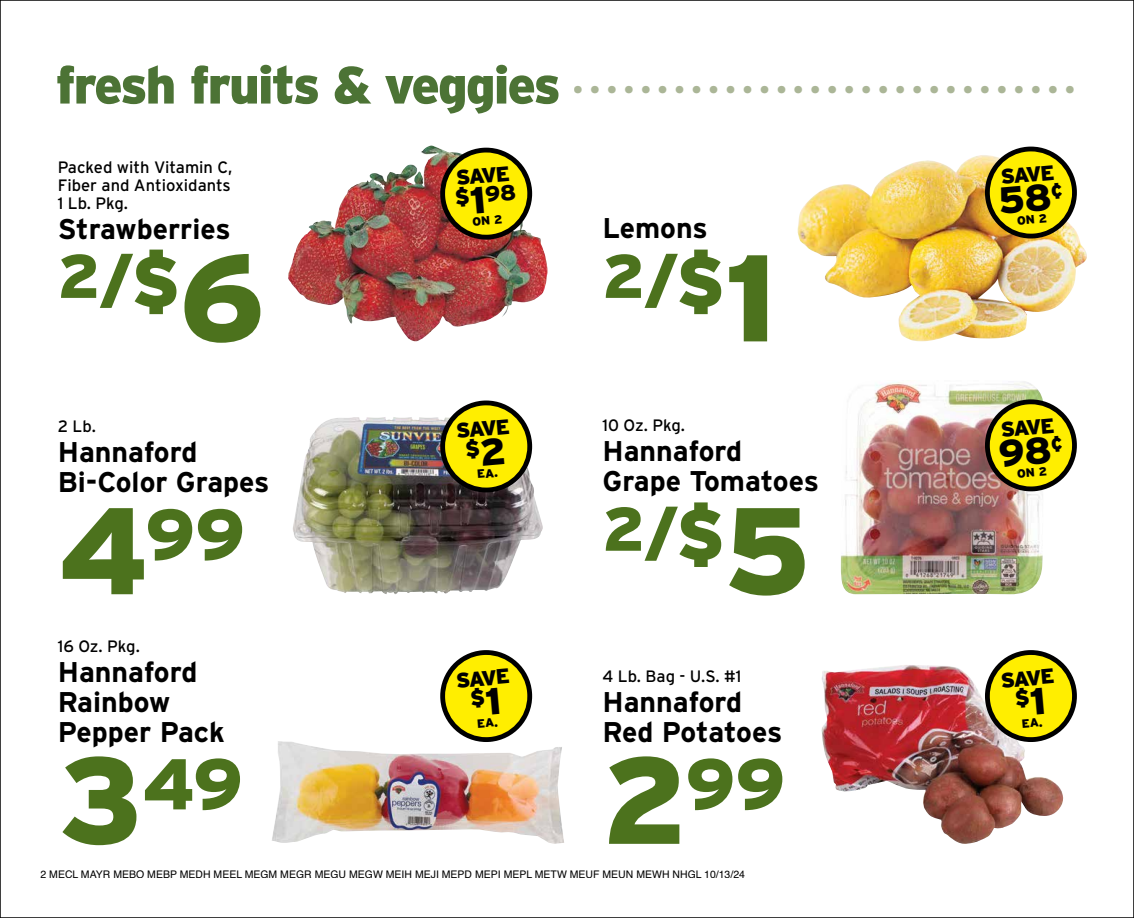
<style>
.page{position:relative;width:1134px;height:918px;background:#fff}
.page>*{position:absolute;margin:0;border:0;box-sizing:border-box;transform-origin:0 0}
.t1{font:900 71.7px "Interstate";color:#4c721d}
.t2{font:900 61.5px "Interstate";color:#4c721d}
.t3{font:900 33px "Interstate";color:#abb697}
.t4{font:700 28.5px/30px "Interstate";color:#000}
.t5{font:900 21.9px "Interstate";color:#000}
.t6{font:900 21px "Interstate";color:#000}
.t7{font:16.5px/18px "Interstate";color:#000;text-align:justify}
.t8{font:10.5px "Helvetica";color:#000}
.s1{font-size:52.5px;color:#4c7335}
.s2{font-size:37.5px}
.s3{font-size:71.7px}
.s4{font-size:123px}
</style>
<div class="page">
<img style="left:0;top:0;width:1134px;height:918px">
<svg style="left:440px;top:148px;width:92px;height:92px;background:#c9b51e"></svg>
<svg style="left:985px;top:147px;width:92px;height:92px;background:#d4c423"></svg>
<svg style="left:440px;top:401px;width:92px;height:91px;background:#c7bc25"></svg>
<svg style="left:985px;top:399px;width:92px;height:92px;background:#cfc12a"></svg>
<svg style="left:440px;top:650px;width:92px;height:92px"></svg>
<svg style="left:985px;top:650px;width:92px;height:92px"></svg>
<p class="t3" style="left:56px;top:62px;width:1021px"><span class="s1">fresh fruits &amp; veggies</span> ..............................</p>
<p class="t7" style="left:58px;top:158px;width:176px">Packed with Vitamin C, Fiber and Antioxidants 1 Lb. Pkg.</p>
<p class="t4" style="left:58px;top:214px;width:175px">Strawberries</p>
<p class="t4" style="left:603px;top:213px;width:107px">Lemons</p>
<p class="t6" style="left:455px;top:166px;width:55px;rotate:-5deg">SAVE</p>
<p class="t5" style="left:454px;top:185px;width:63px;rotate:-5deg">$<span class="s2">1</span>98</p>
<h2 class="t2" style="left:58px;top:243px;width:209px">2/<span class="s3">$</span><span class="s4">6</span></h2>
<p class="t7" style="left:58px;top:417px;width:40px">2 Lb.</p>
<p class="t4" style="left:58px;top:437px;width:213px">Hannaford<br>Bi-Color Grapes</p>
<h1 class="t1" style="left:58px;top:494px;width:189px"><span class="s4">4</span>99</h1>
<p class="t6" style="left:455px;top:419px;width:55px;rotate:-5deg">SAVE</p>
<h2 class="t2" style="left:603px;top:243px;width:175px">2/<span class="s3">$</span><span class="s4">1</span></h2>
<p class="t7" style="left:603px;top:416px;width:84px">10 Oz. Pkg.</p>
<p class="t4" style="left:603px;top:436px;width:218px">Hannaford<br>Grape Tomatoes</p>
<h2 class="t2" style="left:603px;top:496px;width:210px">2/<span class="s3">$</span><span class="s4">5</span></h2>
<p class="t7" style="left:58px;top:637px;width:84px">16 Oz. Pkg.</p>
<p class="t4" style="left:58px;top:656px;width:169px">Hannaford<br>Rainbow<br>Pepper Pack</p>
<p class="t7" style="left:603px;top:667px;width:140px">4 Lb. Bag - U.S. #1</p>
<p class="t6" style="left:455px;top:668px;width:55px;rotate:-5deg">SAVE</p>
<p class="t4" style="left:603px;top:686px;width:181px">Hannaford<br>Red Potatoes</p>
<h1 class="t1" style="left:58px;top:743px;width:187px"><span class="s4">3</span>49</h1>
<h1 class="t1" style="left:603px;top:743px;width:184px"><span class="s4">2</span>99</h1>
<p class="t8" style="left:40px;top:868px;width:706px">2 MECL MAYR MEBO MEBP MEDH MEEL MEGM MEGR MEGU MEGW MEIH MEJI MEPD MEPI MEPL METW MEUF MEUN MEWH NHGL 10/13/24</p>
<p class="t6" style="left:1000px;top:165px;width:55px;rotate:-5deg">SAVE</p>
<p class="t6" style="left:1000px;top:418px;width:55px;rotate:-5deg">SAVE</p>
<p class="t6" style="left:1000px;top:668px;width:55px;rotate:-5deg">SAVE</p>
</div>
